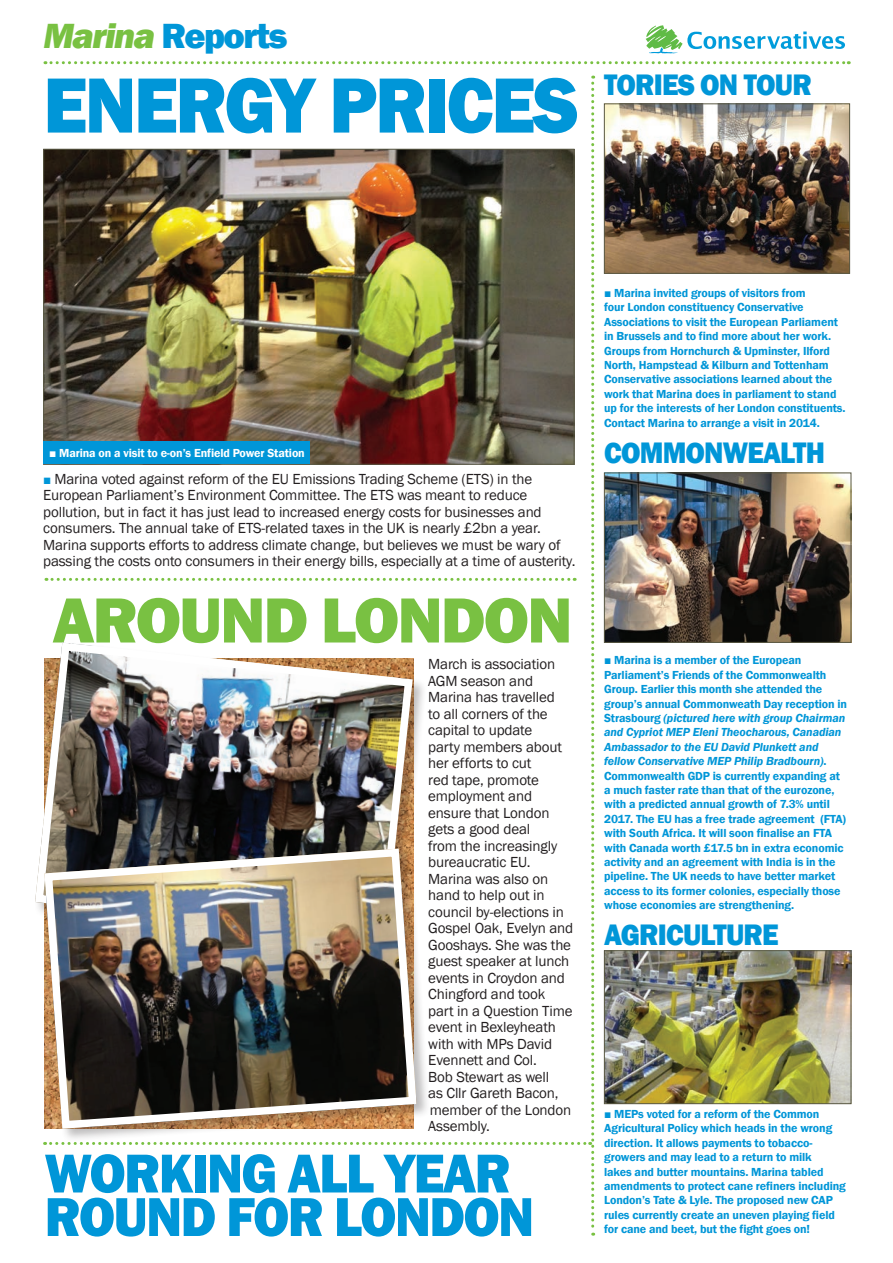
<style>
.page{position:relative;width:893px;height:1263px;background:#fff}
.page>*{position:absolute;margin:0;border:0;box-sizing:border-box;transform-origin:0 0}
.t1{font:800 81px "Franklin Gothic";letter-spacing:-.03em;color:#0096d8;scale:.93 1}
.t2{font:800 66px "Franklin Gothic";letter-spacing:-.03em;color:#79c142}
.t3{font:800 56.7px "Franklin Gothic";color:#0096d8;scale:.93 1}
.t4{font:800 36px "Franklin Gothic";letter-spacing:-.04em;color:#0096d8}
.t5{font:800 30.45px "Franklin Gothic";letter-spacing:-.03em;color:#0096d8;scale:.93 1}
.t6{font:15px/16.5px "Franklin Gothic";letter-spacing:-.01em;color:#231f20}
.t7{font:600 12px/14.4px "Franklin Gothic";letter-spacing:-.01em;color:#0096d8}
.t8{font:600 12px "Franklin Gothic";letter-spacing:-.01em;color:#fff}
.s1{font-style:italic;color:#79c142}
.s2{font-weight:800}
.s3{font-size:13.5px;color:#0096d8}
.s4{font-style:italic}
</style>
<div class="page">
<svg style="left:45px;top:61px;width:804px;height:3px"></svg>
<img style="left:45px;top:76px;width:549px;height:1160px">
<img style="left:606px;top:475px;width:243px;height:166px">
<div style="left:604px;top:473px;width:247px;height:170px;border:1px solid #5a5944"></div>
<svg style="left:646px;top:25px;width:199px;height:28px"></svg>
<div style="left:44px;top:441px;width:266px;height:23px;background:#0096d8"></div>
<img style="left:35px;top:638px;width:382px;height:272px">
<div style="left:44px;top:848px;width:387px;height:295px;background:#231f20;opacity:.3"></div>
<img style="left:40px;top:845px;width:381px;height:288px">
<img style="left:606px;top:106px;width:242px;height:165px">
<div style="left:604px;top:104px;width:246px;height:169px;border:1px solid #5a5944"></div>
<img style="left:606px;top:952px;width:243px;height:150px">
<div style="left:604px;top:950px;width:247px;height:154px;border:1px solid #5a5944"></div>
<h3 class="t4" style="left:43px;top:12px;width:246px"><span class="s1">Marina</span> REPORTS</h3>
<h1 class="t1" style="left:43px;top:53px;width:577px">ENERGY PRICES</h1>
<h3 class="t5" style="left:604px;top:65px;width:225px">TORIES ON TOUR</h3>
<p class="t8" style="left:49px;top:446px;width:257px"><span class="s2">■</span> Marina on a visit to e-on’s Enfield Power Station</p>
<p class="t6" style="left:43px;top:471px;width:534px"><span class="s3">■</span> Marina voted against reform of the EU Emissions Trading Scheme (ETS) in the European Parliament’s Environment Committee. The ETS was meant to reduce pollution, but in fact it has just lead to increased energy costs for businesses and consumers. The annual take of ETS-related taxes in the UK is nearly £2bn a year.<br>Marina supports efforts to address climate change, but believes we must be wary of passing the costs onto consumers in their energy bills, especially at a time of austerity.</p>
<h2 class="t2" style="left:52px;top:578px;width:522px">AROUND LONDON</h2>
<p class="t6" style="left:428px;top:656px;width:147px">March is association<br>AGM season and<br>Marina has travelled<br>to all corners of the capital to update<br>party members about her efforts to cut<br>red tape, promote employment and ensure that London gets a good deal<br>from the increasingly bureaucratic EU.<br>Marina was also on hand to help out in council by-elections in<br>Gospel Oak, Evelyn and<br>Gooshays. She was the guest speaker at lunch events in Croydon and<br>Chingford and took part in a Question Time event in Bexleyheath with with MPs David<br>Evennett and Col.<br>Bob Stewart as well<br>as Cllr Gareth Bacon, member of the London<br>Assembly.</p>
<h3 class="t3" style="left:45px;top:1137px;width:37px">WORKING</h3>
<h3 class="t3" style="left:287px;top:1137px;width:139px">ALL YEAR</h3>
<h3 class="t3" style="left:45px;top:1180px;width:37px">ROUND</h3>
<h3 class="t3" style="left:226px;top:1180px;width:35px">FOR</h3>
<h3 class="t3" style="left:334px;top:1180px;width:36px">LONDON</h3>
<p class="t7" style="left:604px;top:286px;width:243px">■ Marina invited groups of visitors from<br>four London constituency Conservative Associations to visit the European Parliament in Brussels and to find more about her work.<br>Groups from Hornchurch &amp; Upminster, Ilford North, Hampstead &amp; Kilburn and Tottenham Conservative associations learned about the work that Marina does in parliament to stand up for the interests of her London constituents.<br>Contact Marina to arrange a visit in 2014.</p>
<h3 class="t5" style="left:604px;top:433px;width:239px">COMMONWEALTH</h3>
<p class="t7" style="left:604px;top:653px;width:244px">■ Marina is a member of the European Parliament’s Friends of the Commonwealth Group. Earlier this month she attended the group’s annual Commonweath Day reception in Strasbourg <span class="s4">(pictured here with group Chairman and Cypriot MEP Eleni Theocharous, Canadian Ambassador to the EU David Plunkett and fellow Conservative MEP Philip Bradbourn)</span>.<br>Commonwealth GDP is currently expanding at a much faster rate than that of the eurozone, with a predicted annual growth of 7.3% until 2017. The EU has a free trade agreement (FTA) with South Africa. It will soon finalise an FTA with Canada worth £17.5 bn in extra economic activity and an agreement with India is in the pipeline. The UK needs to have better market access to its former colonies, especially those whose economies are strengthening.</p>
<h3 class="t5" style="left:604px;top:915px;width:189px">AGRICULTURE</h3>
<p class="t7" style="left:604px;top:1107px;width:243px">■ MEPs voted for a reform of the Common Agricultural Policy which heads in the wrong direction. It allows payments to tobacco&shy;growers and may lead to a return to milk<br>lakes and butter mountains. Marina tabled amendments to protect cane refiners including London’s Tate &amp; Lyle. The proposed new CAP rules currently create an uneven playing field for cane and beet, but the fight goes on!</p>
</div>
